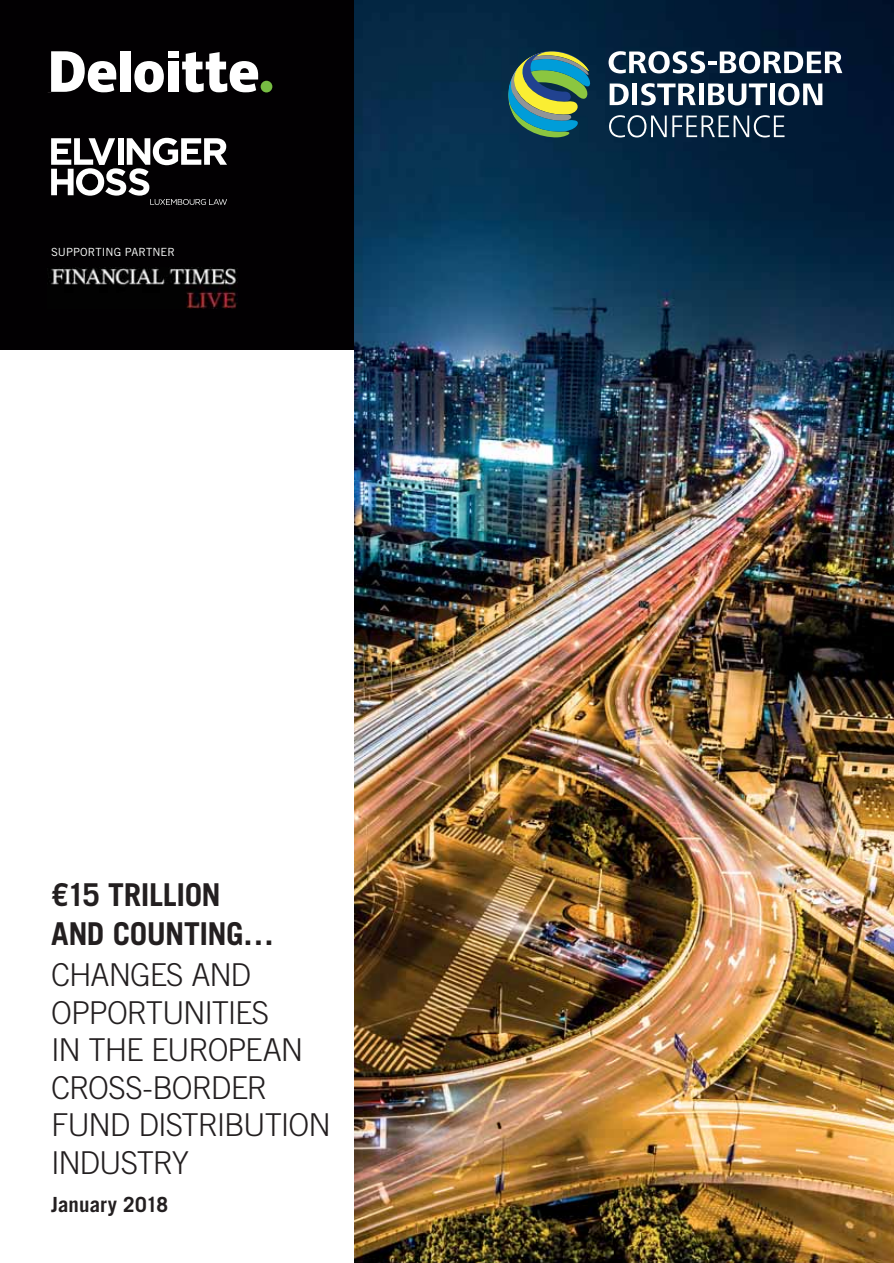
<style>
.page{position:relative;width:894px;height:1263px;background:#fff}
.page>*{position:absolute;margin:0;border:0;box-sizing:border-box;transform-origin:0 0}
.t1{font:300 31.5px/37.5px "Trade Gothic LT Std";letter-spacing:-.035em;color:#231f20}
.t2{font:700 31.5px/38.2px "Trade Gothic LT Std";letter-spacing:-.02em;color:#231f20}
.t3{font:700 20.85px "Trade Gothic LT Std";color:#231f20}
.t4{font:11.25px "Trade Gothic LT Std";letter-spacing:.005em;color:#fff}
</style>
<div class="page">
<img style="left:353px;top:0;width:540px;height:1263px">
<svg style="left:508px;top:51px;width:82px;height:87px;background:#4e846f"></svg>
<svg style="left:608px;top:51px;width:234px;height:22px"></svg>
<svg style="left:609px;top:84px;width:19px;height:21px"></svg>
<div style="left:632px;top:84px;width:5px;height:21px;background:#fff"></div>
<svg style="left:641px;top:83px;width:54px;height:22px"></svg>
<div style="left:698px;top:84px;width:5px;height:21px;background:#fff"></div>
<svg style="left:708px;top:84px;width:59px;height:21px"></svg>
<div style="left:769px;top:84px;width:5px;height:21px;background:#fff"></div>
<svg style="left:778px;top:83px;width:44px;height:22px"></svg>
<svg style="left:609px;top:115px;width:57px;height:22px"></svg>
<svg style="left:672px;top:115px;width:112px;height:22px;background:#41576b"></svg>
<div style="left:0;top:0;width:353px;height:350px;background:#020002"></div>
<div style="left:260px;top:81px;width:12px;height:11px;background:#77bd43;border-radius:50%"></div>
<div style="left:120px;top:51px;width:10px;height:41px;background:#fff"></div>
<svg style="left:134px;top:61px;width:30px;height:31px"></svg>
<div style="left:168px;top:62px;width:10px;height:30px;background:#fff"></div>
<div style="left:168px;top:51px;width:10px;height:7px;background:#fff"></div>
<svg style="left:182px;top:52px;width:76px;height:40px"></svg>
<svg style="left:51px;top:51px;width:65px;height:41px"></svg>
<svg style="left:51px;top:138px;width:176px;height:67px"></svg>
<img style="left:49px;top:268px;width:189px;height:40px">
<p class="t4" style="left:51px;top:248px;width:125px">SUPPORTING PARTNER</p>
<p class="t2" style="left:51px;top:880px;width:224px">€15 TRILLION<br>AND COUNTING…</p>
<p class="t1" style="left:51px;top:960px;width:281px">CHANGES AND<br>OPPORTUNITIES<br>IN THE EUROPEAN<br>CROSS-BORDER<br>FUND DISTRIBUTION<br>INDUSTRY</p>
<p class="t3" style="left:51px;top:1197px;width:118px">January 2018</p>
</div>
